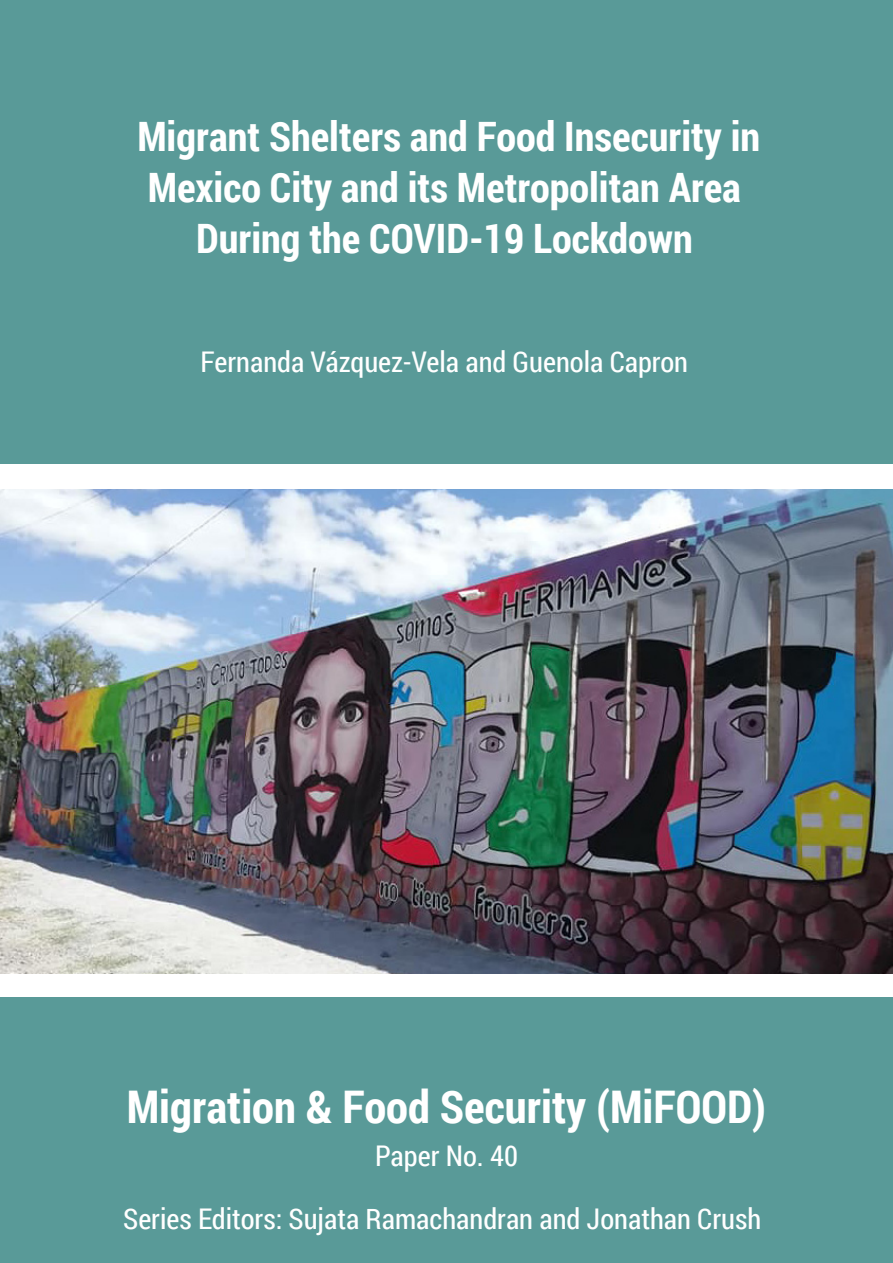
<style>
.page{position:relative;width:893px;height:1263px;background:#fff}
.page>*{position:absolute;margin:0;border:0;box-sizing:border-box;transform-origin:0 0}
.t1{font:700 45px "Roboto Condensed";color:#fff}
.PaperHeader{font:700 40.5px/51px "Roboto Condensed";color:#fff;text-align:center}
.Authors{font:28.5px "Roboto Condensed";color:#fff}
</style>
<div class="page">
<div style="left:0;top:0;width:893px;height:463px;background:#599a98"></div>
<div style="left:0;top:998px;width:893px;height:265px;background:#599a98"></div>
<img style="left:0;top:489px;width:893px;height:485px">
<p class="PaperHeader" style="left:137px;top:109px;width:624px">Migrant Shelters and Food Insecurity in<br>Mexico City and its Metropolitan Area<br>During the COVID-19 Lockdown</p>
<p class="Authors" style="left:201px;top:342px;width:489px">Fernanda Vázquez-Vela and Guenola Capron</p>
<p class="t1" style="left:127px;top:1075px;width:641px">Migration &amp; Food Security (MiFOOD)</p>
<p class="Authors" style="left:375px;top:1136px;width:144px">Paper No. 40</p>
<p class="Authors" style="left:123px;top:1199px;width:640px">Series Editors: Sujata Ramachandran and Jonathan Crush</p>
</div>
